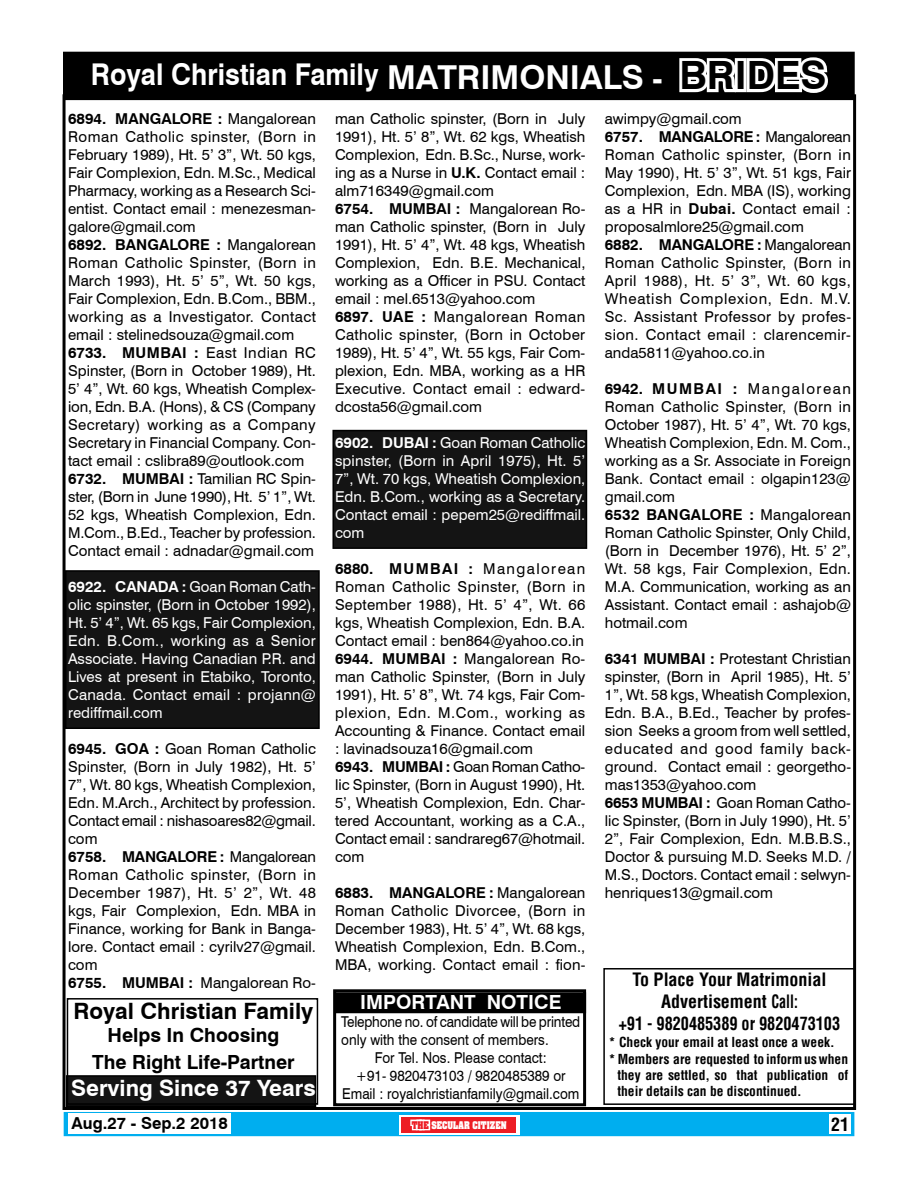
<style>
.page{position:relative;width:918px;height:1188px;background:#fff}
.page>*{position:absolute;margin:0;border:0;box-sizing:border-box;transform-origin:0 0}
.t1{font:700 30px "Swiss 721 BT";color:#fff;scale:.9 1}
.t2{font:700 22.5px "Swiss 721 BT";color:#000}
.t3{font:700 22.5px "Swiss 721 BT";color:#fff}
.t4{font:700 19.5px/27px "Swiss 721 BT";color:#000;text-align:center}
.t5{font:700 19.5px "Swiss 721 BT";color:#fff}
.t6{font:18px/21.8px "Switzerland Condensed";color:#000;text-align:center}
.t7{font:700 16.5px "Swiss 721 BT";color:#000}
.t8{font:15px/18px "Swiss 721 BT";color:#000}
.t9{font:15px/18px "Swiss 721 BT";color:#fff;text-align:justify}
.t10{font:15px/18px "Swiss 721 BT";letter-spacing:.025em;color:#000}
.t11{font:15px "Swiss 721 BT";color:#000;scale:.9 1}
.t12{font:13.5px "Switzerland Condensed";color:#000}
.t13{font:700 9px "Aardvark";color:#fff;scale:.85 1}
.s1{font-size:33px}
.s2{font-size:39px;color:#000}
.s3{font-weight:700}
.s4{color:#ed1d24}
</style>
<div class="page">
<div style="left:64px;top:1112px;width:790px;height:24px;background:#00aeef"></div>
<div style="left:829px;top:1114px;width:21px;height:20px;background:#fff"></div>
<div style="left:399px;top:1115px;width:121px;height:20px;background:#fff"></div>
<div style="left:69px;top:1114px;width:162px;height:20px;background:#fff"></div>
<div style="left:402px;top:1117px;width:114px;height:16px;background:#ed1d24"></div>
<svg style="left:410px;top:1119px;width:21px;height:12px"></svg>
<div style="left:333px;top:431px;width:253px;height:117px;background:#141414"></div>
<div style="left:332px;top:430px;width:255px;height:119px;border:2px solid #000"></div>
<div style="left:67px;top:1076px;width:248px;height:30px;background:#141414"></div>
<div style="left:66px;top:1075px;width:250px;height:32px;border:2px solid #000"></div>
<div style="left:66px;top:571px;width:253px;height:157px;background:#141414"></div>
<div style="left:65px;top:570px;width:255px;height:159px;border:2px solid #000"></div>
<div style="left:67px;top:998px;width:251px;height:107px;border:2px solid #000"></div>
<div style="left:64px;top:52px;width:790px;height:47px;background:#000"></div>
<div style="left:63px;top:52px;width:792px;height:48px;border:2px solid #000"></div>
<svg style="left:676px;top:51px;width:156px;height:50px"></svg>
<div style="left:603px;top:968px;width:253px;height:137px;border:2px solid #000"></div>
<div style="left:336px;top:993px;width:249px;height:20px;background:#000"></div>
<div style="left:333px;top:989px;width:253px;height:117px;border:3px solid #000"></div>
<h1 class="t1" style="left:91px;top:56px;width:819px">Royal Christian Family <span class="s1">MATRIMON IALS</span> - <span class="s2">BRIDES</span></h1>
<p class="t8" style="left:68px;top:109px;width:249px"><span class="s3">6894. Mangalore :</span> Mangalorean Roman Catholic spinster, (Born in February 1989), Ht. 5’ 3”, Wt. 50 kgs, Fair Complexion, Edn. M.Sc., Medical Pharmacy, working as a Research Sci&shy;entist. Contact email : menezesman&shy;galore@gmail.com<br><span class="s3">6892. BANGALO RE :</span> Mangalorean Roman Catholic Spinster, (Born in March 1993), Ht. 5’ 5”, Wt. 50 kgs, Fair Complexion, Edn. B.Com., BBM., working as a Investigator. Contact email : stelinedsouza@gmail.com <span class="s3">6733. MUMBAI :</span> East Indian RC Spinster, (Born in October 1989), Ht.<br>5’ 4”, Wt. 60 kgs, Wheatish Complex&shy;ion, Edn. B.A. (Hons), &amp; CS (Company Secretary) working as a Company Secretary in Financial Company. Con&shy;tact email : cslibra89@outlook.com <span class="s3">6732. MUMBAI :</span> Tamilian RC Spin&shy;ster, (Born in June 1990), Ht. 5’ 1”, Wt.<br>52 kgs, Wheatish Complexion, Edn.<br>M.Com., B.Ed., Teacher by profession.<br>Contact email : adnadar@gmail.com</p>
<p class="t9" style="left:68px;top:577px;width:249px"><span class="s3">6922. CANADA :</span> Goan Roman Cath&shy;olic spinster, (Born in October 1992), Ht. 5’ 4”, Wt. 65 kgs, Fair Complexion, Edn. B.Com., working as a Senior Associate. Having Canadian P.R. and Lives at present in Etabiko, Toronto, Canada. Contact email : projann@ rediffmail.com</p>
<p class="t8" style="left:68px;top:739px;width:249px"><span class="s3">6945. GOA :</span> Goan Roman Catholic<br>Spinster, (Born in July 1982), Ht. 5’<br>7”, Wt. 80 kgs, Wheatish Complexion,<br>Edn. M.Arch., Architect by profession.<br>Contact email : nishasoares82@gmail. com<br><span class="s3">6758. MANGALO RE :</span> Mangalorean<br>Roman Catholic spinster, (Born in<br>December 1987), Ht. 5’ 2”, Wt. 48 kgs, Fair Complexion, Edn. MBA in<br>Finance, working for Bank in Banga&shy;lore. Contact email : cyrilv27@gmail. com<br><span class="s3">6755. MUMBAI :</span> Mangalorean Ro-</p>
<h2 class="t2" style="left:73px;top:997px;width:241px">Royal Christian Family</h2>
<h3 class="t4" style="left:92px;top:1022px;width:204px">Helps In Choosing<br>The Right Life-Partner</h3>
<h2 class="t3" style="left:71px;top:1075px;width:246px">Serving Since 37 Years</h2>
<p class="t8" style="left:335px;top:109px;width:252px">man Catholic spinster, (Born in July 1991), Ht. 5’ 8”, Wt. 62 kgs, Wheatish Complexion, Edn. B.Sc., Nurse, work&shy;ing as a Nurse in <span class="s3">U.K.</span> Contact email : alm716349@gmail.com<br><span class="s3">6754. MUMBAI :</span> Mangalorean Ro&shy;man Catholic spinster, (Born in July 1991), Ht. 5’ 4”, Wt. 48 kgs, Wheatish Complexion, Edn. B.E. Mechanical, working as a Officer in PSU. Contact email : mel.6513@yahoo.com<br><span class="s3">6897. UAE :</span> Mangalorean Roman Catholic spinster, (Born in October 1989), Ht. 5’ 4”, Wt. 55 kgs, Fair Com&shy;plexion, Edn. MBA, working as a HR Executive. Contact email : edward&shy;dcosta56@gmail.com</p>
<p class="t9" style="left:335px;top:433px;width:252px"><span class="s3">6902. DUBAI :</span> Goan Roman Catholic spinster, (Born in April 1975), Ht. 5’ 7”, Wt. 70 kgs, Wheatish Complexion, Edn. B.Com., working as a Secretary.<br>Contact email : pepem25@rediffmail. com</p>
<p class="t8" style="left:335px;top:559px;width:252px"><span class="s3">6880. MUMBAI :</span> Mangalorean<br>Roman Catholic Spinster, (Born in<br>September 1988), Ht. 5’ 4”, Wt. 66 kgs, Wheatish Complexion, Edn. B.A.<br>Contact email : ben864@yahoo.co.in<br><span class="s3">6944. MUMBAI :</span> Mangalorean Ro&shy;man Catholic Spinster, (Born in July<br>1991), Ht. 5’ 8”, Wt. 74 kgs, Fair Com&shy;plexion, Edn. M.Com., working as<br>Accounting &amp; Finance. Contact email : lavinadsouza16@gmail.com<br><span class="s3">6943. MUMBAI :</span> Goan Roman Catho&shy;lic Spinster, (Born in August 1990), Ht.<br>5’, Wheatish Complexion, Edn. Char&shy;tered Accountant, working as a C.A.,<br>Contact email : sandrareg67@hotmail. com</p>
<p class="t8" style="left:335px;top:883px;width:252px;text-align:justify"><span class="s3">6883. MANGALO RE :</span> Mangalorean Roman Catholic Divorcee, (Born in December 1983), Ht. 5’ 4”, Wt. 68 kgs, Wheatish Complexion, Edn. B.Com., MBA, working. Contact email : fion-</p>
<h3 class="t5" style="left:360px;top:991px;width:65px">Importa</h3>
<h3 class="t5" style="left:450px;top:991px;width:79px">nt Notice</h3>
<p class="t11" style="left:341px;top:1013px;width:267px">Telephone no. of candidate will be printed</p>
<p class="t11" style="left:341px;top:1031px;width:232px">only with the consent of members.</p>
<p class="t11" style="left:375px;top:1049px;width:192px">For Tel. Nos. Please contact:</p>
<p class="t11" style="left:356px;top:1067px;width:234px">+91- 9820473103 / 9820485389 or</p>
<p class="t11" style="left:342px;top:1085px;width:265px">Email : royalchristianfamily@gmail.com</p>
<p class="t10" style="left:605px;top:109px;width:248px">awimpy@gmail.com<br><span class="s3">6757. MANGALO RE :</span> Mangalorean<br>Roman Catholic spinster, (Born in<br>May 1990), Ht. 5’ 3”, Wt. 51 kgs, Fair<br>Complexion, Edn. MBA (IS), working as a HR in <span class="s3">Dubai.</span> Contact email : proposalmlore25@gmail.com<br><span class="s3">6882. MANGALO RE :</span> Mangalorean<br>Roman Catholic Spinster, (Born in<br>April 1988), Ht. 5’ 3”, Wt. 60 kgs,<br>Wheatish Complexion, Edn. M.V.<br>Sc. Assistant Professor by profes&shy;sion. Contact email : clarencemir&shy;anda5811@yahoo.co.in</p>
<p class="t8" style="left:605px;top:379px;width:248px"><span class="s3">6942. MUMBAI :</span> Mangalorean<br>Roman Catholic Spinster, (Born in<br>October 1987), Ht. 5’ 4”, Wt. 70 kgs,<br>Wheatish Complexion, Edn. M. Com., working as a Sr. Associate in Foreign<br>Bank. Contact email : olgapin123@ gmail.com<br><span class="s3">6532 BANGALO RE :</span> Mangalorean<br>Roman Catholic Spinster, Only Child, (Born in December 1976), Ht. 5’ 2”,<br>Wt. 58 kgs, Fair Complexion, Edn.<br>M.A. Communication, working as an<br>Assistant. Contact email : ashajob@ hotmail.com</p>
<p class="t8" style="left:605px;top:649px;width:248px"><span class="s3">6341 MUMBAI :</span> Protestant Christian spinster, (Born in April 1985), Ht. 5’ 1”, Wt. 58 kgs, Wheatish Complexion, Edn. B.A., B.Ed., Teacher by profes&shy;sion Seeks a groom from well settled, educated and good family back&shy;ground. Contact email : georgetho&shy;mas1353@yahoo.com<br><span class="s3">6653 MUMBAI :</span> Goan Roman Catho&shy;lic Spinster, (Born in July 1990), Ht. 5’ 2”, Fair Complexion, Edn. M.B.B.S., Doctor &amp; pursuing M.D. Seeks M.D. / M.S., Doctors. Contact email : selwyn&shy;henriques13@gmail.com</p>
<p class="t6" style="left:619px;top:969px;width:223px">To Place Your Matrimonial<br>Advertisement Call:<br>+91 - 9820485389 or 9820473103</p>
<p class="t12" style="left:609px;top:1034px;width:227px">* Check your email at least once a week.</p>
<p class="t12" style="left:609px;top:1050px;width:241px">* Members are requested to inform us when</p>
<p class="t12" style="left:617px;top:1067px;width:232px">they are settled, so that publication of</p>
<p class="t12" style="left:617px;top:1083px;width:186px">their details can be discontinued.</p>
<p class="t7" style="left:72px;top:1113px;width:158px">Aug.27 - Sep.2 2018</p>
<p class="t13" style="left:412px;top:1118px;width:113px"><span class="s4">THE</span> SECULAR CITIZEN</p>
<p class="t6" style="left:831px;top:1113px;width:19px">21</p>
</div>
